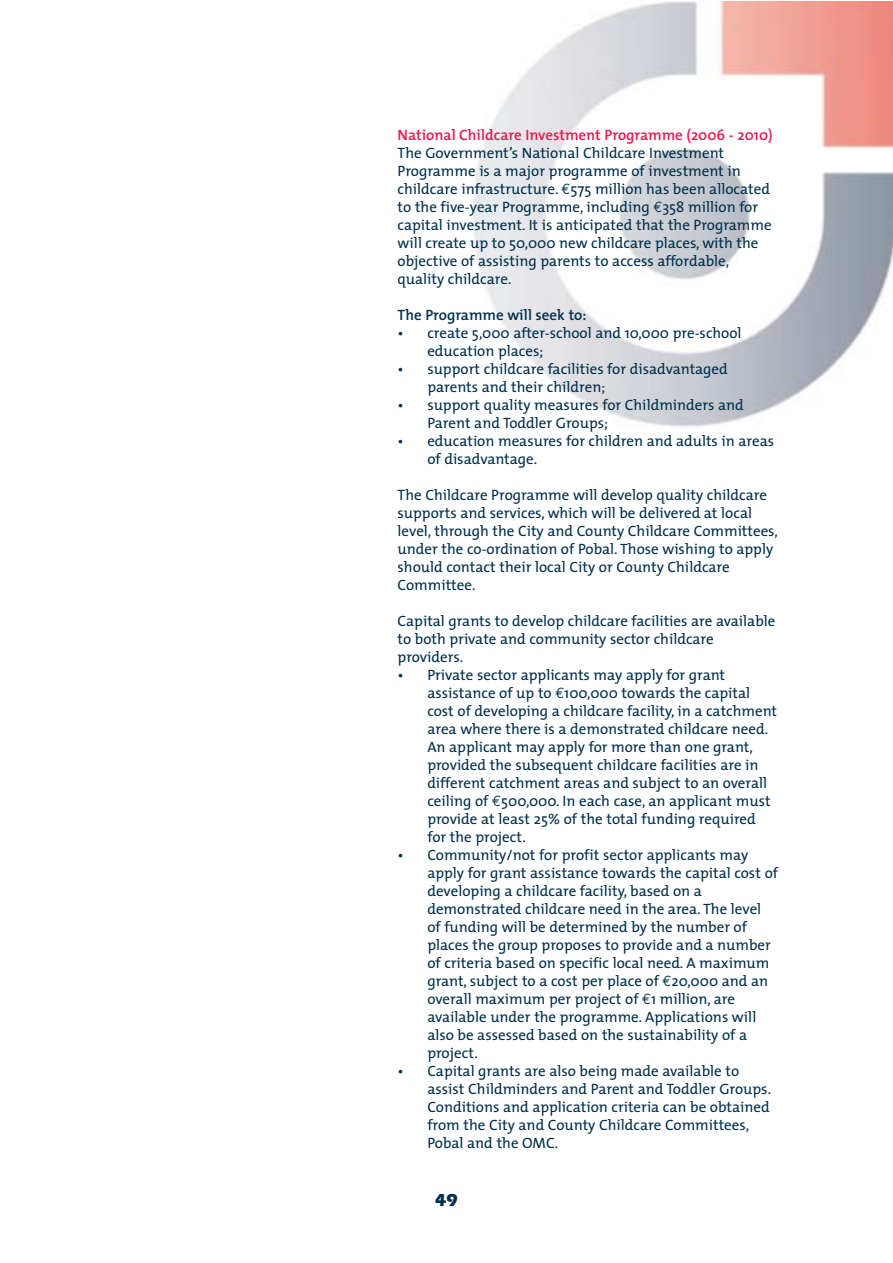
<style>
.page{position:relative;width:893px;height:1263px;background:#fff}
.page>*{position:absolute;margin:0;border:0;box-sizing:border-box;transform-origin:0 0}
.t1{font:700 18px "Eras IT Cby BT";color:#002f4b}
.t2{font:15px/18px "The Mix";color:#002f4b}
.t3{font:600 15px "The Mix";color:#ed174c}
.t4{font:600 15px "The Mix";color:#002f4b}
.s1{font-family:"Euro Mono"}
</style>
<div class="page">
<img style="left:473px;top:1px;width:419px;height:426px">
<p class="t3" style="left:398px;top:130px;width:377px">National Childcare Investment Programme (2006 - 2010)</p>
<p class="t2" style="left:398px;top:146px;width:376px">The Government’s National Childcare Investment Programme is a major programme of investment in childcare infrastructure. <span class="s1">€</span>575 million has been allocated to the five-year Programme, including <span class="s1">€</span>358 million for capital investment. It is anticipated that the Programme will create up to 50,000 new childcare places, with the objective of assisting parents to access affordable, quality childcare.</p>
<p class="t4" style="left:398px;top:310px;width:190px">The Programme will seek to:</p>
<p class="t2" style="left:427px;top:326px;width:316px;text-indent:-30px">• create 5,000 after-school and 10,000 pre-school education places;</p>
<p class="t2" style="left:427px;top:362px;width:302px;text-indent:-30px">• support childcare facilities for disadvantaged parents and their children;</p>
<p class="t2" style="left:427px;top:398px;width:318px;text-indent:-30px">• support quality measures for Childminders and<br>Parent and Toddler Groups;</p>
<p class="t2" style="left:427px;top:434px;width:348px;text-indent:-30px">• education measures for children and adults in areas of disadvantage.</p>
<p class="t2" style="left:398px;top:488px;width:382px">The Childcare Programme will develop quality childcare supports and services, which will be delivered at local level, through the City and County Childcare Committees, under the co-ordination of Pobal. Those wishing to apply should contact their local City or County Childcare Committee.</p>
<p class="t2" style="left:398px;top:614px;width:379px">Capital grants to develop childcare facilities are available to both private and community sector childcare providers.</p>
<p class="t2" style="left:427px;top:668px;width:351px;text-indent:-30px">• Private sector applicants may apply for grant assistance of up to <span class="s1">€</span>100,000 towards the capital cost of developing a childcare facility, in a catchment area where there is a demonstrated childcare need.<br>An applicant may apply for more than one grant, provided the subsequent childcare facilities are in different catchment areas and subject to an overall ceiling of <span class="s1">€</span>500,000. In each case, an applicant must provide at least 25% of the total funding required for the project.</p>
<p class="t2" style="left:427px;top:848px;width:352px;text-indent:-30px">• Community/not for profit sector applicants may apply for grant assistance towards the capital cost of developing a childcare facility, based on a demonstrated childcare need in the area. The level of funding will be determined by the number of places the group proposes to provide and a number of criteria based on specific local need. A maximum grant, subject to a cost per place of <span class="s1">€</span>20,000 and an overall maximum per project of <span class="s1">€</span>1 million, are available under the programme. Applications will also be assessed based on the sustainability of a project.</p>
<p class="t2" style="left:427px;top:1064px;width:345px;text-indent:-30px">• Capital grants are also being made available to assist Childminders and Parent and Toddler Groups.<br>Conditions and application criteria can be obtained from the City and County Childcare Committees, Pobal and the OMC.</p>
<p class="t1" style="left:435px;top:1194px;width:24px">49</p>
</div>
